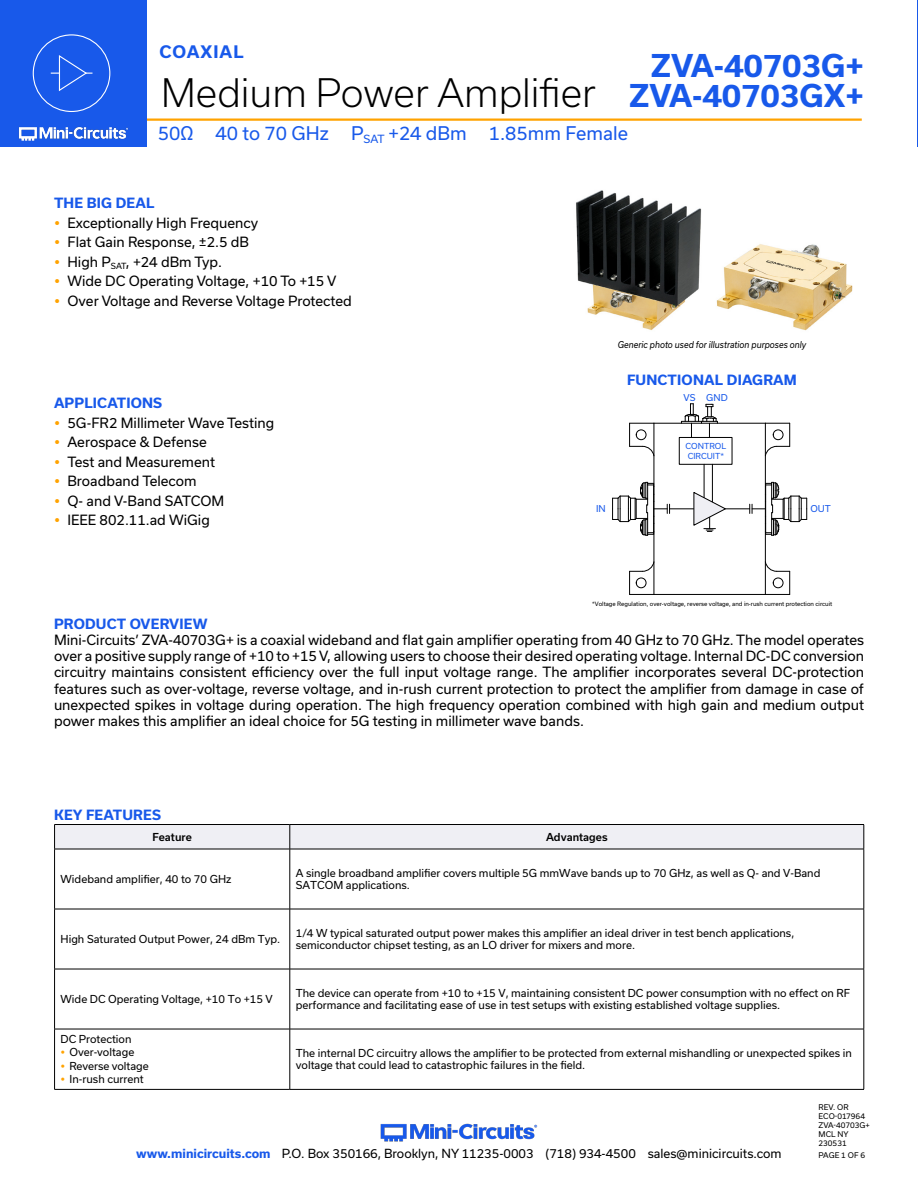
<style>
.page{position:relative;width:918px;height:1188px;background:#fff}
.page>*{position:absolute;margin:0;border:0;box-sizing:border-box;transform-origin:0 0}
.t1{font:300 37.5px "Usual";color:#000}
.t2{font:700 30px/30px "Usual";color:#1859ea;text-align:right}
.t3{font:18px "Usual";color:#1859ea}
.t4{font:700 16.5px "Usual";letter-spacing:.065em;color:#1859ea}
.Regular_Copy{font:13.5px/16.2px "Usual";color:#000;text-align:justify}
.Blue_Headers{font:700 13.5px "Usual";letter-spacing:.015em;color:#1859ea}
.t5{font:12px "Usual";color:#000}
.Table_Body_Left_Just{font:10.5px/12.6px "Usual";color:#000}
.Table_Header_Center{font:500 10.5px "Usual";color:#000}
.t6{font:italic 9px "Usual";color:#000;scale:.9 1}
.t7{font:9px "Usual";color:#1859ea}
.t8{font:7.95px/9.4px "Usual";color:#1859ea}
.Revision{font:7.5px "Usual";color:#000}
.t9{font:5.7px "Usual";color:#000}
.s1{font-weight:700;color:#1859ea}
</style>
<div class="page">
<img style="left:380px;top:1123px;width:158px;height:19px">
<hr style="left:129px;top:118px;width:733px;height:3px;background:#ffa300">
<div style="left:0;top:0;width:147px;height:147px;background:#1859ea"></div>
<hr style="left:917px;top:0;width:1px;height:147px;background:#1859ea">
<img style="left:18px;top:126px;width:111px;height:15px">
<div style="left:33px;top:34px;width:77px;height:78px;border:1px solid #fff;border-radius:50%"></div>
<svg style="left:51px;top:55px;width:41px;height:36px"></svg>
<hr style="left:54px;top:824px;width:236px;height:1px;background:#000">
<hr style="left:290px;top:824px;width:574px;height:1px;background:#000">
<div style="left:54px;top:825px;width:811px;height:24px;background:#efeff4"></div>
<hr style="left:54px;top:849px;width:236px;height:1px;background:#000">
<hr style="left:54px;top:849px;width:1px;height:60px;background:#000">
<hr style="left:290px;top:849px;width:574px;height:1px;background:#000">
<hr style="left:290px;top:849px;width:1px;height:60px;background:#000">
<hr style="left:864px;top:849px;width:1px;height:60px;background:#000">
<hr style="left:54px;top:909px;width:236px;height:1px;background:#000">
<hr style="left:54px;top:909px;width:1px;height:60px;background:#000">
<hr style="left:290px;top:909px;width:574px;height:1px;background:#000">
<hr style="left:290px;top:909px;width:1px;height:60px;background:#000">
<hr style="left:864px;top:909px;width:1px;height:60px;background:#000">
<hr style="left:54px;top:969px;width:236px;height:1px;background:#000">
<hr style="left:54px;top:969px;width:1px;height:60px;background:#000">
<hr style="left:290px;top:969px;width:574px;height:1px;background:#000">
<hr style="left:290px;top:969px;width:1px;height:60px;background:#000">
<hr style="left:864px;top:969px;width:1px;height:60px;background:#000">
<hr style="left:54px;top:1029px;width:236px;height:1px;background:#000">
<hr style="left:54px;top:1029px;width:1px;height:60px;background:#000">
<hr style="left:290px;top:1029px;width:574px;height:1px;background:#000">
<hr style="left:290px;top:1029px;width:1px;height:60px;background:#000">
<hr style="left:864px;top:1029px;width:1px;height:60px;background:#000">
<hr style="left:54px;top:1089px;width:236px;height:1px;background:#000">
<hr style="left:290px;top:1089px;width:574px;height:1px;background:#000">
<img style="left:716px;top:244px;width:137px;height:87px">
<img style="left:576px;top:190px;width:126px;height:141px">
<hr style="left:654px;top:594px;width:111px;height:1px;background:#000">
<svg style="left:766px;top:423px;width:24px;height:32px"></svg>
<hr style="left:765px;top:423px;width:1px;height:171px;background:#000">
<svg style="left:629px;top:423px;width:25px;height:33px"></svg>
<hr style="left:654px;top:423px;width:1px;height:171px;background:#000">
<div style="left:636px;top:430px;width:10px;height:10px;border:1px solid #000;border-radius:50%"></div>
<hr style="left:654px;top:423px;width:111px;height:1px;background:#000">
<svg style="left:629px;top:561px;width:25px;height:34px"></svg>
<svg style="left:765px;top:561px;width:25px;height:34px"></svg>
<div style="left:679px;top:437px;width:53px;height:28px;border:1px solid #000"></div>
<svg style="left:681px;top:404px;width:37px;height:33px"></svg>
<hr style="left:704px;top:464px;width:1px;height:34px;background:#000">
<hr style="left:712px;top:464px;width:1px;height:39px;background:#000">
<svg style="left:612px;top:482px;width:195px;height:54px"></svg>
<p class="t4" style="left:159px;top:42px;width:86px">COAXIAL</p>
<h1 class="t1" style="left:161px;top:71px;width:436px">Medium Power Amplifier</h1>
<h2 class="t2" style="left:629px;top:51px;width:236px">ZVA-40703G+<br>ZVA-40703GX+</h2>
<h3 class="t3" style="left:158px;top:123px;width:471px">50Ω 40 to 70 GHz P<sub>SAT</sub> +24 dBm 1.85mm Female</h3>
<p class="Blue_Headers" style="left:54px;top:195px;width:102px">THE BIG DEAL</p>
<p class="Regular_Copy" style="left:68px;top:214px;width:192px">Exceptionally High Frequency</p>
<p class="Regular_Copy" style="left:68px;top:234px;width:183px">Flat Gain Response, ±2.5 dB</p>
<p class="Regular_Copy" style="left:68px;top:253px;width:156px">High P<sub>SAT</sub>, +24 dBm Typ.</p>
<p class="Regular_Copy" style="left:68px;top:273px;width:270px">Wide DC Operating Voltage, +10 To +15 V</p>
<p class="Regular_Copy" style="left:68px;top:292px;width:286px">Over Voltage and Reverse Voltage Protected</p>
<p class="Blue_Headers" style="left:54px;top:395px;width:110px">APPLICATIONS</p>
<p class="Regular_Copy" style="left:68px;top:415px;width:208px">5G-FR2 Millimeter Wave Testing</p>
<p class="Regular_Copy" style="left:68px;top:434px;width:141px">Aerospace &amp; Defense</p>
<p class="Regular_Copy" style="left:68px;top:454px;width:149px">Test and Measurement</p>
<p class="Regular_Copy" style="left:68px;top:473px;width:131px">Broadband Telecom</p>
<p class="Regular_Copy" style="left:68px;top:493px;width:158px">Q- and V-Band SATCOM</p>
<p class="Regular_Copy" style="left:68px;top:512px;width:144px">IEEE 802.11.ad WiGig</p>
<p class="t6" style="left:618px;top:340px;width:211px">Generic photo used for illustration purposes only</p>
<p class="Blue_Headers" style="left:627px;top:373px;width:171px">FUNCTIONAL DIAGRAM</p>
<p class="t7" style="left:683px;top:393px;width:46px">VS GND</p>
<p class="t8" style="left:686px;top:442px;width:42px">CONTROL<br>CIRCUIT*</p>
<p class="t7" style="left:596px;top:504px;width:11px">IN</p>
<p class="t7" style="left:810px;top:504px;width:22px">OUT</p>
<p class="t9" style="left:592px;top:600px;width:242px">*Voltage Regulation, over-voltage, reverse voltage, and in-rush current protection circuit</p>
<p class="Blue_Headers" style="left:54px;top:616px;width:155px">PRODUCT OVERVIEW</p>
<p class="Regular_Copy" style="left:54px;top:632px;width:812px">Mini-Circuits’ ZVA-40703G+ is a coaxial wideband and flat gain amplifier operating from 40 GHz to 70 GHz. The model operates over a positive supply range of +10 to +15 V, allowing users to choose their desired operating voltage. Internal DC-DC conversion circuitry maintains consistent efficiency over the full input voltage range. The amplifier incorporates several DC-protection features such as over-voltage, reverse voltage, and in-rush current protection to protect the amplifier from damage in case of unexpected spikes in voltage during operation. The high frequency operation combined with high gain and medium output power makes this amplifier an ideal choice for 5G testing in millimeter wave bands.</p>
<p class="Blue_Headers" style="left:54px;top:807px;width:108px">KEY FEATURES</p>
<p class="Table_Header_Center" style="left:152px;top:831px;width:41px">Feature</p>
<p class="Table_Header_Center" style="left:546px;top:831px;width:63px">Advantages</p>
<p class="Table_Body_Left_Just" style="left:61px;top:873px;width:172px">Wideband amplifier, 40 to 70 GHz</p>
<p class="Table_Body_Left_Just" style="left:296px;top:866px;width:526px">A single broadband amplifier covers multiple 5G mmWave bands up to 70 GHz, as well as Q- and V-Band<br>SATCOM applications.</p>
<p class="Table_Body_Left_Just" style="left:61px;top:933px;width:221px">High Saturated Output Power, 24 dBm Typ.</p>
<p class="Table_Body_Left_Just" style="left:296px;top:926px;width:500px">1/4 W typical saturated output power makes this amplifier an ideal driver in test bench applications, semiconductor chipset testing, as an LO driver for mixers and more.</p>
<p class="Table_Body_Left_Just" style="left:61px;top:993px;width:214px">Wide DC Operating Voltage, +10 To +15 V</p>
<p class="Table_Body_Left_Just" style="left:296px;top:986px;width:556px">The device can operate from +10 to +15 V, maintaining consistent DC power consumption with no effect on RF performance and facilitating ease of use in test setups with existing established voltage supplies.</p>
<p class="Table_Body_Left_Just" style="left:61px;top:1033px;width:72px">DC Protection</p>
<p class="Table_Body_Left_Just" style="left:70px;top:1046px;width:66px">Over-voltage</p>
<p class="Table_Body_Left_Just" style="left:70px;top:1060px;width:81px">Reverse voltage</p>
<p class="Table_Body_Left_Just" style="left:70px;top:1073px;width:76px">In-rush current</p>
<p class="Table_Body_Left_Just" style="left:296px;top:1047px;width:558px">The internal DC circuitry allows the amplifier to be protected from external mishandling or unexpected spikes in voltage that could lead to catastrophic failures in the field.</p>
<p class="Revision" style="left:819px;top:1103px;width:32px">REV. OR</p>
<p class="Revision" style="left:819px;top:1112px;width:48px">ECO-017964</p>
<p class="Revision" style="left:819px;top:1121px;width:53px">ZVA-40703G+</p>
<p class="Revision" style="left:819px;top:1130px;width:32px">MCL NY</p>
<p class="Revision" style="left:819px;top:1139px;width:30px">230531</p>
<p class="t5" style="left:136px;top:1146px;width:647px"><span class="s1">www.minicircuits.com</span> P.O. Box 350166, Brooklyn, NY 11235-0003 (718) 934-4500 sales@minicircuits.com</p>
<p class="Revision" style="left:819px;top:1151px;width:48px">PAGE 1 OF 6</p>
</div>
